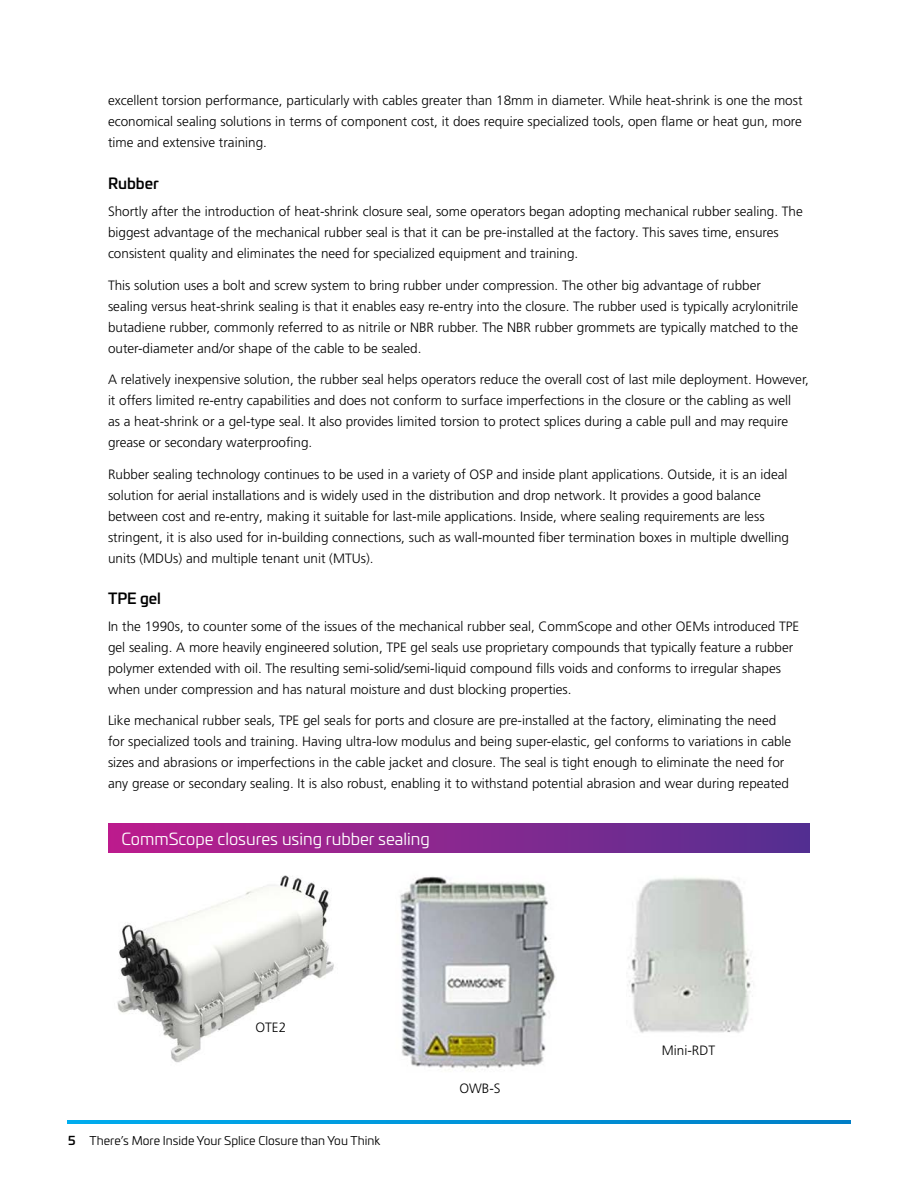
<style>
.page{position:relative;width:918px;height:1188px;background:#fff}
.page>*{position:absolute;margin:0;border:0;box-sizing:border-box;transform-origin:0 0}
.t1{font:16.5px "Univia Pro";color:#fff}
.t2{font:500 15px "Univia Pro";color:#000}
.t3{font:300 13.5px/21px "Frutiger LT Pro";color:#000}
.t4{font:12px "Univia Pro";color:#000}
.s1{font-weight:500}
</style>
<div class="page">
<svg style="left:68px;top:1121px;width:782px;height:2px;background:#0095d9"></svg>
<img style="left:117px;top:875px;width:636px;height:196px">
<div style="left:108px;top:823px;width:702px;height:30px;background:linear-gradient(to right,#bd1e8d,#543092)"></div>
<p class="t3" style="left:108px;top:90px;width:696px;text-align:justify">excellent torsion performance, particularly with cables greater than 18mm in diameter. While heat-shrink is one the most economical sealing solutions in terms of component cost, it does require specialized tools, open flame or heat gun, more time and extensive training.</p>
<p class="t2" style="left:108px;top:172px;width:52px">Rubber</p>
<p class="t3" style="left:108px;top:201px;width:696px">Shortly after the introduction of heat-shrink closure seal, some operators began adopting mechanical rubber sealing. The biggest advantage of the mechanical rubber seal is that it can be pre-installed at the factory. This saves time, ensures consistent quality and eliminates the need for specialized equipment and training.</p>
<p class="t3" style="left:108px;top:274px;width:692px">This solution uses a bolt and screw system to bring rubber under compression. The other big advantage of rubber sealing versus heat-shrink sealing is that it enables easy re-entry into the closure. The rubber used is typically acrylonitrile butadiene rubber, commonly referred to as nitrile or NBR rubber. The NBR rubber grommets are typically matched to the outer-diameter and/or shape of the cable to be sealed.</p>
<p class="t3" style="left:108px;top:369px;width:703px">A relatively inexpensive solution, the rubber seal helps operators reduce the overall cost of last mile deployment. However, it offers limited re-entry capabilities and does not conform to surface imperfections in the closure or the cabling as well<br>as a heat-shrink or a gel-type seal. It also provides limited torsion to protect splices during a cable pull and may require grease or secondary waterproofing.</p>
<p class="t3" style="left:108px;top:463px;width:683px">Rubber sealing technology continues to be used in a variety of OSP and inside plant applications. Outside, it is an ideal solution for aerial installations and is widely used in the distribution and drop network. It provides a good balance between cost and re-entry, making it suitable for last-mile applications. Inside, where sealing requirements are less stringent, it is also used for in-building connections, such as wall-mounted fiber termination boxes in multiple dwelling units (MDUs) and multiple tenant unit (MTUs).</p>
<p class="t2" style="left:108px;top:587px;width:55px">TPE gel</p>
<p class="t3" style="left:108px;top:616px;width:693px">In the 1990s, to counter some of the issues of the mechanical rubber seal, CommScope and other OEMs introduced TPE gel sealing. A more heavily engineered solution, TPE gel seals use proprietary compounds that typically feature a rubber polymer extended with oil. The resulting semi-solid/semi-liquid compound fills voids and conforms to irregular shapes when under compression and has natural moisture and dust blocking properties.</p>
<p class="t3" style="left:108px;top:710px;width:685px">Like mechanical rubber seals, TPE gel seals for ports and closure are pre-installed at the factory, eliminating the need for specialized tools and training. Having ultra-low modulus and being super-elastic, gel conforms to variations in cable sizes and abrasions or imperfections in the cable jacket and closure. The seal is tight enough to eliminate the need for any grease or secondary sealing. It is also robust, enabling it to withstand potential abrasion and wear during repeated</p>
<p class="t1" style="left:121px;top:827px;width:310px">CommScope closures using rubber sealing</p>
<p class="t3" style="left:255px;top:1017px;width:32px">OTE2</p>
<p class="t4" style="left:68px;top:1132px;width:314px"><span class="s1">5</span> There’s More Inside Your Splice Closure than You Think</p>
<p class="t3" style="left:459px;top:1078px;width:43px">OWB-S</p>
<p class="t3" style="left:662px;top:1040px;width:55px">Mini-RDT</p>
</div>
